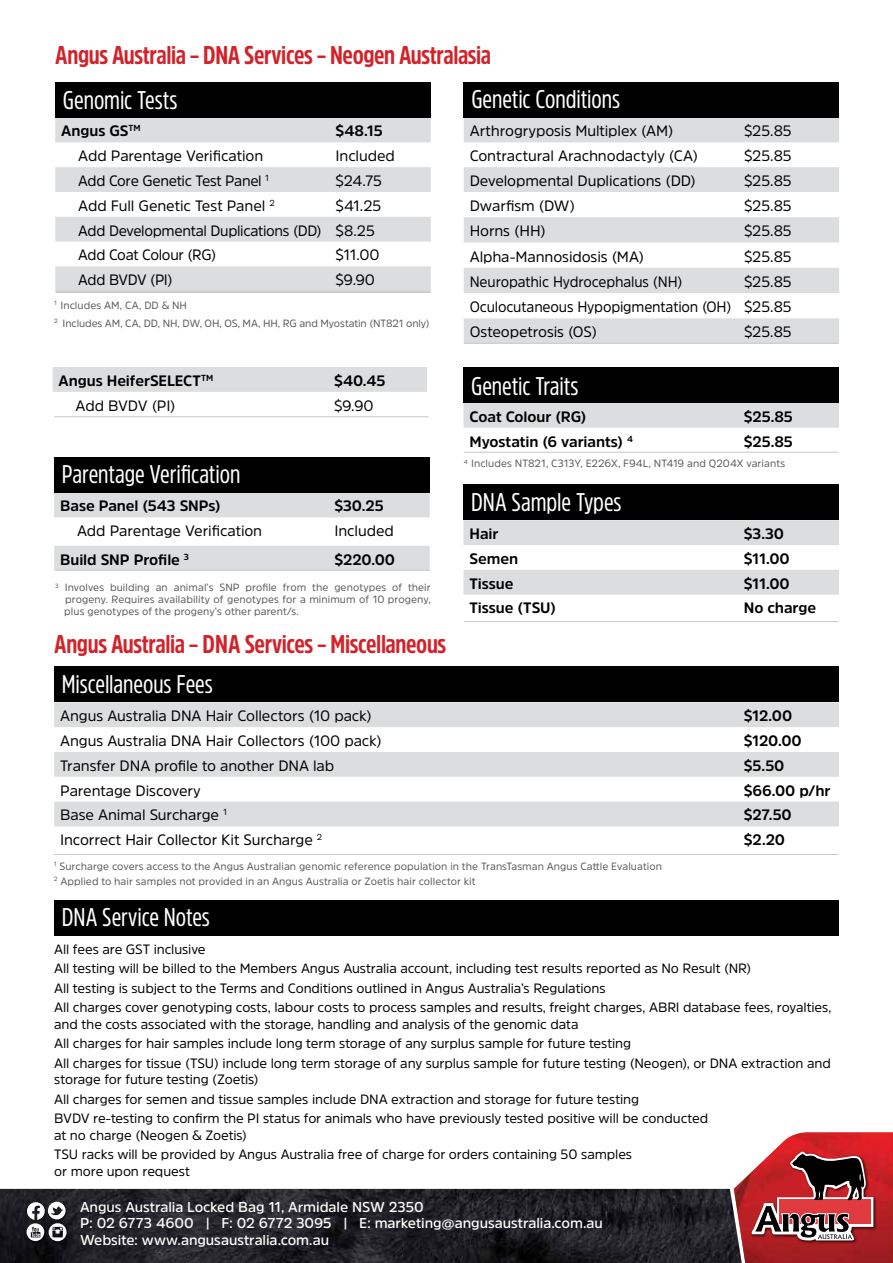
<style>
.page{position:relative;width:893px;height:1263px;background:#fff}
.page>*{position:absolute;margin:0;border:0;box-sizing:border-box;transform-origin:0 0}
.t1{font:25.5px "Amsi Pro Cond";letter-spacing:-.005em;color:#fff}
.t2{font:700 25.5px "Amsi Pro Cond";letter-spacing:-.015em;color:#d2232a}
.t3{font:15px/25.3px "Amsi Pro";letter-spacing:-.01em;color:#000;text-align:justify}
.t4{font:700 15px "Amsi Pro";letter-spacing:-.005em;color:#000}
.t5{font:15px "Amsi Pro";letter-spacing:-.01em;color:#000;scale:.94 1}
.t6{font:15px "Amsi Pro";letter-spacing:-.04em;color:#000}
.t7{font:600 14.25px/16.5px "Amsi Pro";letter-spacing:-.005em;color:#fff}
.t8{font:13.5px/19.5px "Amsi Pro";letter-spacing:-.01em;color:#000}
.t9{font:10.5px/12px "Amsi Pro";letter-spacing:.005em;color:#58595b}
</style>
<div class="page">
<svg style="left:463px;top:520px;width:376px;height:75px"></svg>
<div style="left:463px;top:484px;width:376px;height:36px;background:#000"></div>
<svg style="left:54px;top:702px;width:785px;height:124px;fill:#dcddde"></svg>
<div style="left:54px;top:667px;width:785px;height:35px;background:#000"></div>
<div style="left:54px;top:900px;width:785px;height:35px;background:#000"></div>
<div style="left:54px;top:493px;width:376px;height:24px;background:#dcddde"></div>
<div style="left:54px;top:457px;width:376px;height:36px;background:#000"></div>
<div style="left:463px;top:403px;width:376px;height:25px;background:#dcddde"></div>
<svg style="left:464px;top:118px;width:375px;height:226px;fill:#dcddde"></svg>
<div style="left:463px;top:367px;width:376px;height:36px;background:#000"></div>
<div style="left:464px;top:82px;width:375px;height:36px;background:#000"></div>
<svg style="left:55px;top:118px;width:376px;height:173px;fill:#dcddde"></svg>
<div style="left:55px;top:82px;width:376px;height:36px;background:#000"></div>
<div style="left:54px;top:546px;width:376px;height:24px;background:#dcddde"></div>
<img style="left:0;top:1189px;width:734px;height:74px">
<svg style="left:734px;top:1132px;width:159px;height:131px;background:#ad4649"></svg>
<hr style="left:55px;top:291px;width:376px;height:1px;background:#c7c8ca">
<hr style="left:56px;top:292px;width:374px;height:1px;background:#c7c8ca">
<hr style="left:55px;top:570px;width:375px;height:1px;background:#c7c8ca">
<hr style="left:464px;top:343px;width:374px;height:1px;background:#c7c8ca">
<hr style="left:464px;top:452px;width:374px;height:1px;background:#c7c8ca">
<hr style="left:464px;top:621px;width:374px;height:1px;background:#c7c8ca">
<hr style="left:54px;top:854px;width:784px;height:1px;background:#c7c8ca">
<div style="left:49px;top:1223px;width:19px;height:20px;background:#000;opacity:.5"></div>
<div style="left:27px;top:1223px;width:19px;height:20px;background:#000;opacity:.5"></div>
<svg style="left:27px;top:1202px;width:40px;height:39px"></svg>
<div style="left:53px;top:367px;width:374px;height:25px;background:#dcddde"></div>
<hr style="left:54px;top:416px;width:375px;height:1px;background:#c7c8ca">
<h1 class="t2" style="left:55px;top:37px;width:437px">Angus Australia – DNA Services – Neogen Australasia</h1>
<h1 class="t1" style="left:63px;top:83px;width:116px">Genomic Tests</h1>
<p class="t4" style="left:61px;top:121px;width:81px">Angus GS<sup>TM</sup></p>
<p class="t4" style="left:336px;top:121px;width:49px">$48.15</p>
<p class="t3" style="left:78px;top:143px;width:186px">Add Parentage Verification</p>
<p class="t3" style="left:336px;top:143px;width:61px">Included</p>
<p class="t3" style="left:78px;top:168px;width:192px">Add Core Genetic Test Panel <sup>1</sup></p>
<p class="t3" style="left:336px;top:168px;width:48px">$24.75</p>
<p class="t3" style="left:78px;top:192px;width:198px">Add Full Genetic Test Panel <sup>2</sup></p>
<p class="t3" style="left:78px;top:193px;width:305px;line-height:24.8px;text-align:left;text-indent:257px">$41.25<br>Add Developmental Duplications (DD) $8.25<br>Add Coat Colour (RG)</p>
<p class="t3" style="left:336px;top:242px;width:46px">$11.00</p>
<p class="t6" style="left:78px;top:270px;width:96px">Add BVDV (PI)</p>
<p class="t3" style="left:336px;top:267px;width:41px">$9.90</p>
<p class="t9" style="left:54px;top:296px;width:377px;line-height:18px"><sup>1</sup> Includes AM, CA, DD &amp; NH<br><sup>2</sup> Includes AM, CA, DD, NH, DW, OH, OS, MA, HH, RG and Myostatin (NT821 only)</p>
<p class="t4" style="left:59px;top:370px;width:156px">Angus HeiferSELECT<sup>TM</sup></p>
<p class="t4" style="left:334px;top:370px;width:53px">$40.45</p>
<p class="t3" style="left:76px;top:392px;width:102px">Add BVDV (PI)</p>
<p class="t3" style="left:334px;top:392px;width:41px">$9.90</p>
<h1 class="t1" style="left:62px;top:457px;width:180px">Parentage Verification</h1>
<p class="t4" style="left:60px;top:496px;width:162px">Base Panel (543 SNPs)</p>
<p class="t4" style="left:334px;top:496px;width:51px">$30.25</p>
<p class="t3" style="left:77px;top:518px;width:186px">Add Parentage Verification</p>
<p class="t3" style="left:334px;top:518px;width:61px">Included</p>
<p class="t4" style="left:60px;top:549px;width:130px">Build SNP Profile <sup>3</sup></p>
<p class="t4" style="left:334px;top:549px;width:62px">$220.00</p>
<p class="t9" style="left:64px;top:581px;width:368px;text-align:justify;text-indent:-9px"><sup>3</sup> Involves building an animal’s SNP profile from the genotypes of their progeny. Requires availability of genotypes for a minimum of 10 progeny, plus genotypes of the progeny’s other parent/s.</p>
<h1 class="t2" style="left:54px;top:626px;width:394px">Angus Australia – DNA Services – Miscellaneous</h1>
<h1 class="t1" style="left:62px;top:666px;width:153px">Miscellaneous Fees</h1>
<h1 class="t1" style="left:471px;top:82px;width:150px">Genetic Conditions</h1>
<p class="t3" style="left:470px;top:118px;width:205px">Arthrogryposis Multiplex (AM)</p>
<p class="t3" style="left:744px;top:118px;width:49px">$25.85</p>
<p class="t3" style="left:470px;top:143px;width:230px">Contractural Arachnodactyly (CA)</p>
<p class="t3" style="left:744px;top:143px;width:49px">$25.85</p>
<p class="t3" style="left:470px;top:168px;width:228px">Developmental Duplications (DD)</p>
<p class="t3" style="left:744px;top:168px;width:49px">$25.85</p>
<p class="t3" style="left:470px;top:193px;width:107px">Dwarfism (DW)</p>
<p class="t3" style="left:744px;top:193px;width:49px">$25.85</p>
<p class="t3" style="left:470px;top:218px;width:78px">Horns (HH)</p>
<p class="t3" style="left:744px;top:218px;width:49px">$25.85</p>
<p class="t3" style="left:470px;top:243px;width:176px">Alpha-Mannosidosis (MA)</p>
<p class="t3" style="left:744px;top:243px;width:49px">$25.85</p>
<p class="t5" style="left:470px;top:271px;width:228px">Neuropathic Hydrocephalus (NH)</p>
<p class="t3" style="left:470px;top:269px;width:323px;text-indent:274px">$25.85<br>Oculocutaneous Hypopigmentation (OH) $25.85<br>Osteopetrosis (OS)</p>
<p class="t3" style="left:744px;top:319px;width:49px">$25.85</p>
<h1 class="t1" style="left:471px;top:368px;width:109px">Genetic Traits</h1>
<p class="t4" style="left:469px;top:406px;width:119px">Coat Colour (RG)</p>
<p class="t4" style="left:744px;top:406px;width:51px">$25.85</p>
<p class="t4" style="left:469px;top:431px;width:165px">Myostatin (6 variants) <sup>4</sup></p>
<p class="t4" style="left:744px;top:431px;width:51px">$25.85</p>
<p class="t9" style="left:464px;top:457px;width:323px"><sup>4</sup> Includes NT821, C313Y, E226X, F94L, NT419 and Q204X variants</p>
<h1 class="t1" style="left:471px;top:484px;width:152px">DNA Sample Types</h1>
<p class="t4" style="left:469px;top:523px;width:31px">Hair</p>
<p class="t4" style="left:744px;top:523px;width:42px">$3.30</p>
<p class="t4" style="left:469px;top:548px;width:50px">Semen</p>
<p class="t4" style="left:744px;top:548px;width:47px">$11.00</p>
<p class="t4" style="left:469px;top:573px;width:46px">Tissue</p>
<p class="t4" style="left:744px;top:573px;width:47px">$11.00</p>
<p class="t4" style="left:469px;top:598px;width:88px">Tissue (TSU)</p>
<p class="t4" style="left:744px;top:598px;width:74px">No charge</p>
<p class="t3" style="left:60px;top:703px;width:313px">Angus Australia DNA Hair Collectors (10 pack)</p>
<p class="t4" style="left:744px;top:705px;width:50px">$12.00</p>
<p class="t3" style="left:60px;top:728px;width:323px">Angus Australia DNA Hair Collectors (100 pack)</p>
<p class="t4" style="left:744px;top:730px;width:59px">$120.00</p>
<p class="t3" style="left:60px;top:752px;width:275px">Transfer DNA profile to another DNA lab</p>
<p class="t4" style="left:744px;top:755px;width:42px">$5.50</p>
<p class="t3" style="left:60px;top:777px;width:142px">Parentage Discovery</p>
<p class="t4" style="left:744px;top:780px;width:88px">$66.00 p/hr</p>
<p class="t3" style="left:60px;top:802px;width:169px">Base Animal Surcharge <sup>1</sup></p>
<p class="t4" style="left:744px;top:805px;width:49px">$27.50</p>
<p class="t3" style="left:60px;top:827px;width:264px">Incorrect Hair Collector Kit Surcharge <sup>2</sup></p>
<p class="t4" style="left:744px;top:830px;width:43px">$2.20</p>
<p class="t9" style="left:54px;top:858px;width:610px;line-height:15px"><sup>1</sup> Surcharge covers access to the Angus Australian genomic reference population in the TransTasman Angus Cattle Evaluation<br><sup>2</sup> Applied to hair samples not provided in an Angus Australia or Zoetis hair collector kit</p>
<h1 class="t1" style="left:62px;top:900px;width:150px">DNA Service Notes</h1>
<p class="t8" style="left:54px;top:939px;width:779px">All fees are GST inclusive<br>All testing will be billed to the Members Angus Australia account, including test results reported as No Result (NR)<br>All testing is subject to the Terms and Conditions outlined in Angus Australia’s Regulations<br>All charges cover genotyping costs, labour costs to process samples and results, freight charges, ABRI database fees, royalties,</p>
<p class="t8" style="left:54px;top:1014px;width:778px">and the costs associated with the storage, handling and analysis of the genomic data<br>All charges for hair samples include long term storage of any surplus sample for future testing<br>All charges for tissue (TSU) include long term storage of any surplus sample for future testing (Neogen), or DNA extraction and</p>
<p class="t8" style="left:54px;top:1069px;width:656px">storage for future testing (Zoetis)<br>All charges for semen and tissue samples include DNA extraction and storage for future testing<br>BVDV re-testing to confirm the PI status for animals who have previously tested positive will be conducted</p>
<p class="t8" style="left:54px;top:1125px;width:579px">at no charge (Neogen &amp; Zoetis)<br>TSU racks will be provided by Angus Australia free of charge for orders containing 50 samples</p>
<p class="t8" style="left:54px;top:1161px;width:137px">or more upon request</p>
<p class="t7" style="left:80px;top:1198px;width:524px">Angus Australia Locked Bag 11, Armidale NSW 2350<br>P: 02 6773 4600 | F: 02 6772 3095 | E: marketing@angusaustralia.com.au<br>Website: www.angusaustralia.com.au</p>
</div>
